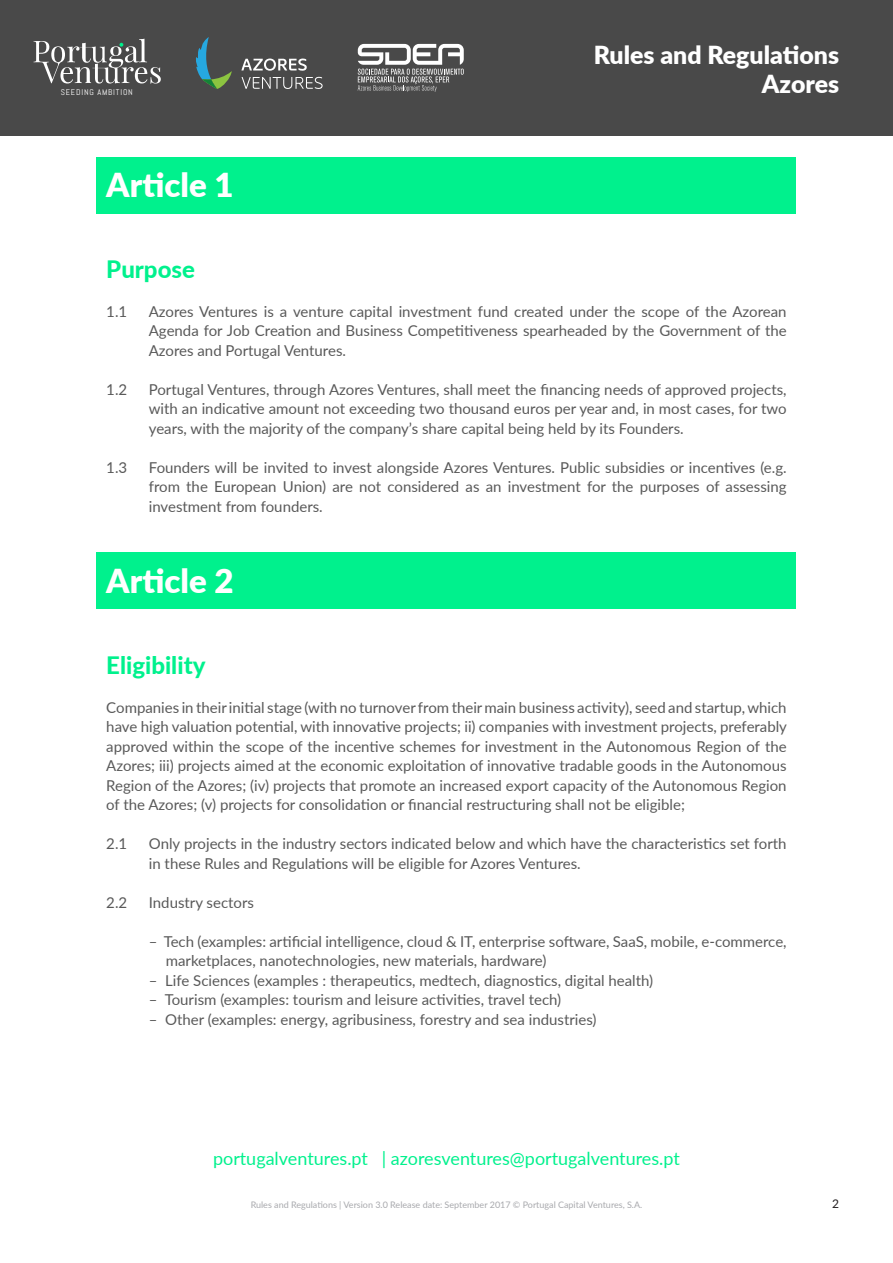
<style>
.page{position:relative;width:893px;height:1263px;background:#fff}
.page>*{position:absolute;margin:0;border:0;box-sizing:border-box;transform-origin:0 0}
.titulos_PV{font:900 33px "Lato";color:#fff}
.t1{font:900 24.9px "Lato";color:#fff}
.subtitulos_PV{font:800 24px "Lato";color:#00f18d}
.t2{font:18px "Lato";color:#00f18d}
.bullets{font:15px/19.5px "Lato";color:#595959;text-align:justify}
.texto_PV{font:15px/19.5px "Lato";color:#595959;text-align:justify}
.bullets2{font:15px/19.5px "Lato";color:#595959}
.t3{font:12px "Lato";color:#231f20}
.t4{font:9px "Lato";color:#a8a9ad}
.t5{font:8.25px "Abel";letter-spacing:.1em;color:#fff}
</style>
<div class="page">
<div style="left:1px;top:1px;width:892px;height:135px;background:#494949"></div>
<svg style="left:34px;top:39px;width:127px;height:45px"></svg>
<svg style="left:241px;top:59px;width:66px;height:12px"></svg>
<svg style="left:242px;top:77px;width:81px;height:12px"></svg>
<svg style="left:196px;top:37px;width:36px;height:52px"></svg>
<svg style="left:358px;top:44px;width:106px;height:48px"></svg>
<div style="left:97px;top:157px;width:699px;height:56px;background:#00f18d"></div>
<div style="left:97px;top:552px;width:699px;height:57px;background:#00f18d"></div>
<p class="t5" style="left:61px;top:87px;width:74px">SEEDING AMBITION</p>
<p class="titulos_PV" style="left:106px;top:160px;width:129px">Article 1</p>
<h2 class="t1" style="left:594px;top:36px;width:247px">Rules and Regulations</h2>
<h2 class="t1" style="left:762px;top:65px;width:79px">Azores</h2>
<p class="subtitulos_PV" style="left:106px;top:251px;width:90px">Purpose</p>
<p class="bullets" style="left:106px;top:301px;width:22px">1.1</p>
<p class="bullets" style="left:149px;top:301px;width:639px">Azores Ventures is a venture capital investment fund created under the scope of the Azorean Agenda for Job Creation and Business Competitiveness spearheaded by the Government of the Azores and Portugal Ventures.</p>
<p class="bullets" style="left:106px;top:379px;width:22px">1.2</p>
<p class="bullets" style="left:149px;top:379px;width:639px">Portugal Ventures, through Azores Ventures, shall meet the financing needs of approved projects, with an indicative amount not exceeding two thousand euros per year and, in most cases, for two years, with the majority of the company’s share capital being held by its Founders.</p>
<p class="bullets" style="left:106px;top:457px;width:22px">1.3</p>
<p class="bullets" style="left:149px;top:457px;width:639px">Founders will be invited to invest alongside Azores Ventures. Public subsidies or incentives (e.g. from the European Union) are not considered as an investment for the purposes of assessing investment from founders.</p>
<p class="titulos_PV" style="left:106px;top:556px;width:129px">Article 2</p>
<p class="subtitulos_PV" style="left:106px;top:647px;width:101px">Eligibility</p>
<p class="texto_PV" style="left:106px;top:697px;width:682px">Companies in their initial stage (with no turnover from their main business activity), seed and startup, which have high valuation potential, with innovative projects; ii) companies with investment projects, preferably approved within the scope of the incentive schemes for investment in the Autonomous Region of the Azores; iii) projects aimed at the economic exploitation of innovative tradable goods in the Autonomous Region of the Azores; (iv) projects that promote an increased export capacity of the Autonomous Region of the Azores; (v) projects for consolidation or financial restructuring shall not be eligible;</p>
<p class="bullets" style="left:106px;top:833px;width:22px">2.1</p>
<p class="bullets" style="left:149px;top:833px;width:639px">Only projects in the industry sectors indicated below and which have the characteristics set forth in these Rules and Regulations will be eligible for Azores Ventures.</p>
<p class="bullets" style="left:106px;top:892px;width:22px">2.2</p>
<p class="bullets" style="left:149px;top:892px;width:107px">Industry sectors</p>
<p class="bullets2" style="left:166px;top:931px;width:622px;text-indent:-17px">– Tech (examples: artificial intelligence, cloud &amp; IT, enterprise software, SaaS, mobile, e-commerce, marketplaces, nanotechnologies, new materials, hardware)</p>
<p class="bullets2" style="left:149px;top:970px;width:506px">– Life Sciences (examples : therapeutics, medtech, diagnostics, digital health)</p>
<p class="bullets2" style="left:149px;top:989px;width:414px">– Tourism (examples: tourism and leisure activities, travel tech)</p>
<p class="bullets2" style="left:149px;top:1009px;width:449px">– Other (examples: energy, agribusiness, forestry and sea industries)</p>
<p class="t2" style="left:213px;top:1145px;width:468px">portugalventures.pt | azoresventures@portugalventures.pt</p>
<p class="t4" style="left:251px;top:1198px;width:393px">Rules and Regulations | Version 3.0 Release date: September 2017 © Portugal Capital Ventures, S.A.</p>
<p class="t3" style="left:832px;top:1195px;width:8px">2</p>
</div>
